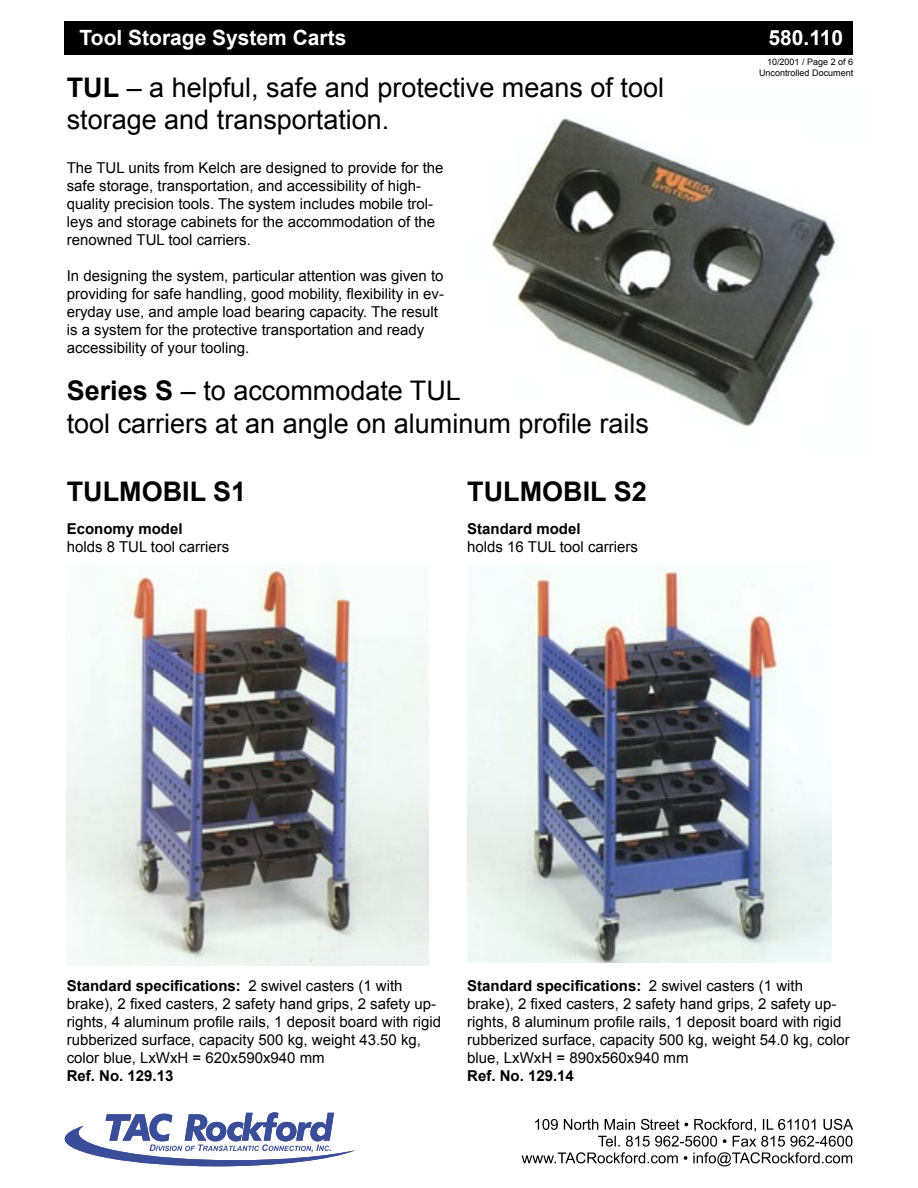
<style>
.page{position:relative;width:918px;height:1188px;background:#fff}
.page>*{position:absolute;margin:0;border:0;box-sizing:border-box;transform-origin:0 0}
.t1{font:27px "Arial";color:#000}
.t2{font:700 27px "Arial";color:#000}
.t3{font:700 21px "Arial";color:#fff}
.t4{font:15px/18px "Arial";color:#000}
.t5{font:700 15px "Arial";color:#000}
.t6{font:9px "Arial";color:#000}
.s1{font-weight:700}
</style>
<div class="page">
<div style="left:65px;top:22px;width:788px;height:33px;background:#000"></div>
<svg style="left:522px;top:1119px;width:331px;height:47px"></svg>
<svg style="left:65px;top:1112px;width:290px;height:54px"></svg>
<img style="left:492px;top:117px;width:344px;height:310px">
<img style="left:67px;top:565px;width:362px;height:400px">
<img style="left:467px;top:565px;width:365px;height:398px">
<p class="t3" style="left:80px;top:24px;width:268px">Tool Storage System Carts</p>
<p class="t3" style="left:769px;top:24px;width:76px">580.110</p>
<p class="t6" style="left:767px;top:56px;width:88px">10/2001 / Page 2 of 6</p>
<p class="t6" style="left:759px;top:66px;width:96px">Uncontrolled Document</p>
<p class="t1" style="left:67px;top:69px;width:599px"><span class="s1">TUL</span> – a helpful, safe and protective means of tool</p>
<p class="t1" style="left:67px;top:102px;width:324px">storage and transportation.</p>
<p class="t4" style="left:67px;top:159px;width:378px">The TUL units from Kelch are designed to provide for the safe storage, transportation, and accessibility of high&shy;quality precision tools. The system includes mobile trol&shy;leys and storage cabinets for the accommodation of the renowned TUL tool carriers.</p>
<p class="t4" style="left:67px;top:267px;width:379px">In designing the system, particular attention was given to providing for safe handling, good mobility, flexibility in ev&shy;eryday use, and ample load bearing capacity. The result is a system for the protective transportation and ready accessibility of your tooling.</p>
<p class="t1" style="left:67px;top:373px;width:396px"><span class="s1">Series S</span> – to accommodate TUL</p>
<p class="t1" style="left:67px;top:406px;width:584px">tool carriers at an angle on aluminum profile rails</p>
<p class="t2" style="left:67px;top:474px;width:181px">TULMOBIL S1</p>
<p class="t5" style="left:67px;top:519px;width:117px">Economy model</p>
<p class="t4" style="left:67px;top:538px;width:164px">holds 8 TUL tool carriers</p>
<p class="t2" style="left:467px;top:474px;width:181px">TULMOBIL S2</p>
<p class="t5" style="left:467px;top:519px;width:115px">Standard model</p>
<p class="t4" style="left:467px;top:538px;width:172px">holds 16 TUL tool carriers</p>
<p class="t4" style="left:67px;top:977px;width:376px"><span class="s1">Standard specifications:</span> 2 swivel casters (1 with brake), 2 fixed casters, 2 safety hand grips, 2 safety up&shy;rights, 4 aluminum profile rails, 1 deposit board with rigid rubberized surface, capacity 500 kg, weight 43.50 kg, color blue, LxWxH = 620x590x940 mm</p>
<p class="t5" style="left:67px;top:1066px;width:108px">Ref. No. 129.13</p>
<p class="t4" style="left:467px;top:977px;width:384px"><span class="s1">Standard specifications:</span> 2 swivel casters (1 with brake), 2 fixed casters, 2 safety hand grips, 2 safety up&shy;rights, 8 aluminum profile rails, 1 deposit board with rigid rubberized surface, capacity 500 kg, weight 54.0 kg, color blue, LxWxH = 890x560x940 mm</p>
<p class="t5" style="left:467px;top:1066px;width:108px">Ref. No. 129.14</p>
</div>
